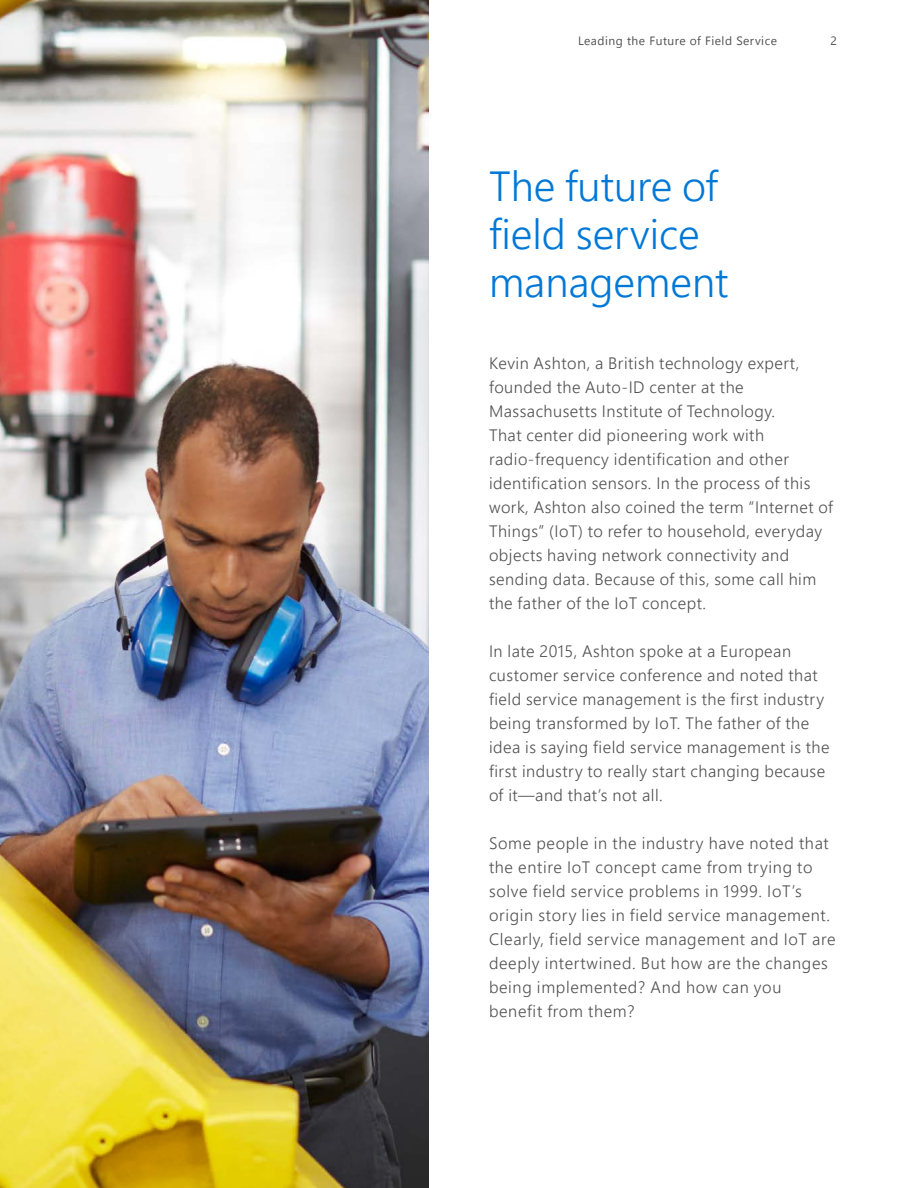
<style>
.page{position:relative;width:918px;height:1188px;background:#fff}
.page>*{position:absolute;margin:0;border:0;box-sizing:border-box;transform-origin:0 0}
.t1{font:300 42px/48px "Segoe Pro";color:#0078d7}
.t2{font:300 16.5px/24px "Segoe Pro";letter-spacing:.03em;color:#505050}
.t3{font:12px "Segoe UI";letter-spacing:.04em;color:#505050}
</style>
<div class="page">
<img style="left:0;top:0;width:429px;height:1188px">
<p class="t3" style="left:578px;top:32px;width:200px">Leading the Future of Field Service</p>
<p class="t3" style="left:831px;top:32px;width:8px">2</p>
<h1 class="t1" style="left:489px;top:161px;width:241px">The future of field service management</h1>
<p class="t2" style="left:489px;top:351px;width:346px">Kevin Ashton, a British technology expert, founded the Auto-ID center at the Massachusetts Institute of Technology.<br>That center did pioneering work with radio-frequency identification and other identification sensors. In the process of this work, Ashton also coined the term “Internet of Things” (IoT) to refer to household, everyday objects having network connectivity and sending data. Because of this, some call him the father of the IoT concept.</p>
<p class="t2" style="left:489px;top:639px;width:342px">In late 2015, Ashton spoke at a European customer service conference and noted that field service management is the first industry being transformed by IoT. The father of the idea is saying field service management is the first industry to really start changing because of it—and that’s not all.</p>
<p class="t2" style="left:489px;top:831px;width:348px">Some people in the industry have noted that the entire IoT concept came from trying to solve field service problems in 1999. IoT’s origin story lies in field service management.<br>Clearly, field service management and IoT are deeply intertwined. But how are the changes being implemented? And how can you benefit from them?</p>
</div>
